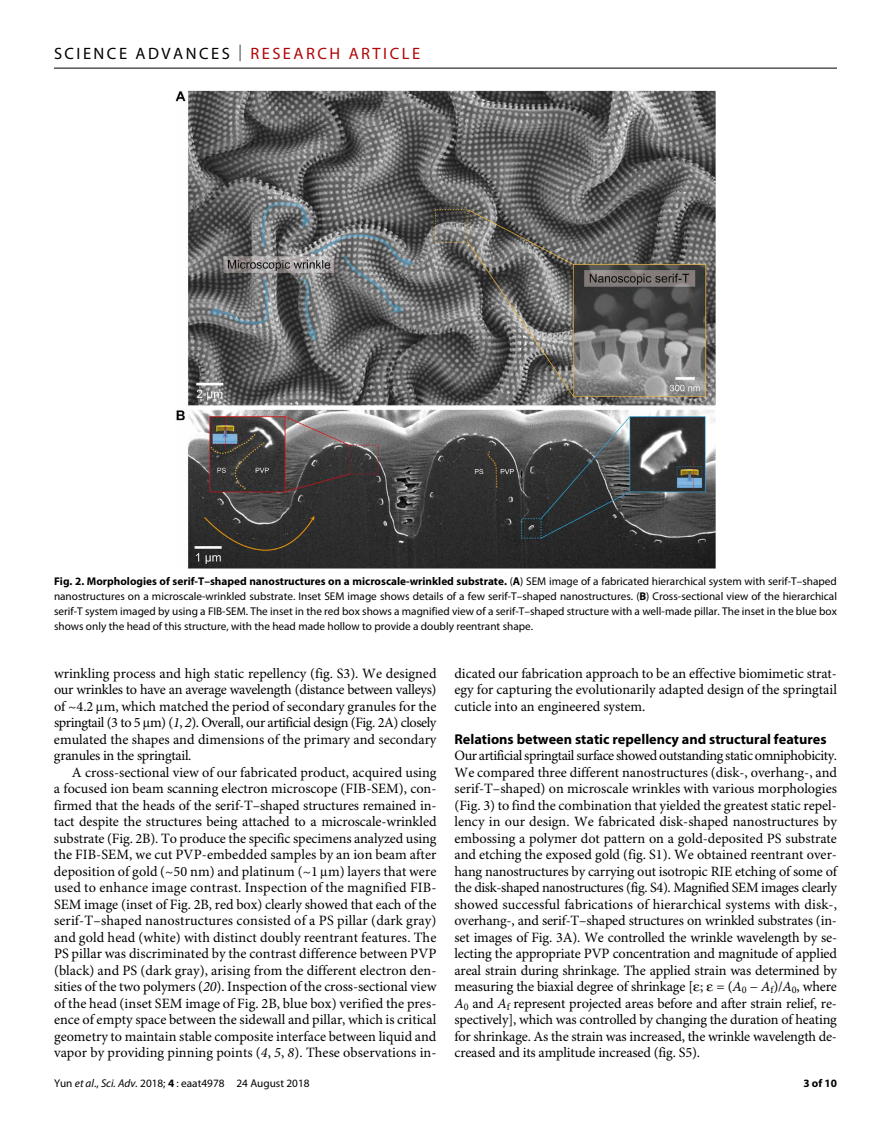
<style>
.page{position:relative;width:891px;height:1134px;background:#fff}
.page>*{position:absolute;margin:0;border:0;box-sizing:border-box;transform-origin:0 0}
.t1{font:16.5px "Myriad Pro";letter-spacing:.15em;color:#000}
.t2{font:14.25px/16.5px "Minion Pro";letter-spacing:-.005em;color:#000;text-align:justify}
.t3{font:700 14.25px "Myriad Pro";color:#000}
.t4{font:11.25px/15px "Myriad Pro";color:#000;text-align:justify}
.t5{font:700 11.25px "Myriad Pro";color:#000}
.s1{font-weight:300}
.s2{color:#b10508}
.s3{font-weight:700}
.s4{font-style:italic}
</style>
<div class="page">
<hr style="left:54px;top:68px;width:783px;height:1px;background:#000">
<img style="left:176px;top:90px;width:540px;height:479px">
<p class="t1" style="left:54px;top:40px;width:368px">SCIENCE ADVANCES <span class="s1">|</span> <span class="s2">RESEARCH ARTICLE</span></p>
<p class="t4" style="left:54px;top:574px;width:785px"><span class="s3">Fig. 2. Morphologies of serif-T–shaped nanostructures on a microscale-wrinkled substrate.</span> (<span class="s3">A</span>) SEM image of a fabricated hierarchical system with serif-T–shaped nanostructures on a microscale-wrinkled substrate. Inset SEM image shows details of a few serif-T–shaped nanostructures. (<span class="s3">B</span>) Cross-sectional view of the hierarchical serif-T system imaged by using a FIB-SEM. The inset in the red box shows a magnified view of a serif-T–shaped structure with a well-made pillar. The inset in the blue box shows only the head of this structure, with the head made hollow to provide a doubly reentrant shape.</p>
<p class="t2" style="left:54px;top:666px;width:384px">wrinkling process and high static repellency (fig. S3). We designed our wrinkles to have an average wavelength (distance between valleys) of ~4.2 m, which matched the period of secondary granules for the springtail (3 to 5 m) (<span class="s4">1</span>, <span class="s4">2</span>). Overall, our artificial design (Fig. 2A) closely emulated the shapes and dimensions of the primary and secondary granules in the springtail.</p>
<p class="t2" style="left:54px;top:765px;width:384px;text-indent:18px">A cross-sectional view of our fabricated product, acquired using a focused ion beam scanning electron microscope (FIB-SEM), con&shy;firmed that the heads of the serif-T–shaped structures remained in&shy;tact despite the structures being attached to a microscale-wrinkled substrate (Fig. 2B). To produce the specific specimens analyzed using the FIB-SEM, we cut PVP-embedded samples by an ion beam after deposition of gold (~50 nm) and platinum (~1 m) layers that were used to enhance image contrast. Inspection of the magnified FIB-SEM image (inset of Fig. 2B, red box) clearly showed that each of the serif-T–shaped nanostructures consisted of a PS pillar (dark gray) and gold head (white) with distinct doubly reentrant features. The PS pillar was discriminated by the contrast difference between PVP (black) and PS (dark gray), arising from the different electron den&shy;sities of the two polymers (<span class="s4">20</span>). Inspection of the cross-sectional view of the head (inset SEM image of Fig. 2B, blue box) verified the pres&shy;ence of empty space between the sidewall and pillar, which is critical geometry to maintain stable composite interface between liquid and vapor by providing pinning points (<span class="s4">4</span>, <span class="s4">5</span>, <span class="s4">8</span>). These observations in-</p>
<p class="t4" style="left:54px;top:1076px;width:257px">Yun <span class="s4">et al</span>., <span class="s4">Sci. Adv.</span> 2018; <span class="s3">4</span> : eaat4978 24 August 2018</p>
<p class="t2" style="left:455px;top:666px;width:384px">dicated our fabrication approach to be an effective biomimetic strat&shy;egy for capturing the evolutionarily adapted design of the springtail cuticle into an engineered system.</p>
<p class="t3" style="left:455px;top:727px;width:374px">Relations between static repellency and structural features</p>
<p class="t2" style="left:454px;top:749px;width:384px">Our artificial springtail surface showed outstanding static omniphobicity.<br>We compared three different nanostructures (disk-, overhang-, and serif-T–shaped) on microscale wrinkles with various morphologies (Fig. 3) to find the combination that yielded the greatest static repel&shy;lency in our design. We fabricated disk-shaped nanostructures by embossing a polymer dot pattern on a gold-deposited PS substrate and etching the exposed gold (fig. S1). We obtained reentrant over&shy;hang nanostructures by carrying out isotropic RIE etching of some of the disk-shaped nanostructures (fig. S4). Magnified SEM images clearly showed successful fabrications of hierarchical systems with disk-, overhang-, and serif-T–shaped structures on wrinkled substrates (in&shy;set images of Fig. 3A). We controlled the wrinkle wavelength by se&shy;lecting the appropriate PVP concentration and magnitude of applied areal strain during shrinkage. The applied strain was determined by measuring the biaxial degree of shrinkage [ ; = (<span class="s4">A</span><sub>0</sub> − <span class="s4">A</span><sub>f</sub>)/<span class="s4">A</span><sub>0</sub>, where <span class="s4">A</span><sub>0</sub> and <span class="s4">A</span><sub>f</sub> represent projected areas before and after strain relief, re&shy;spectively], which was controlled by changing the duration of heating for shrinkage. As the strain was increased, the wrinkle wavelength de&shy;creased and its amplitude increased (fig. S5).</p>
<p class="t5" style="left:803px;top:1074px;width:35px">3 of 10</p>
</div>
